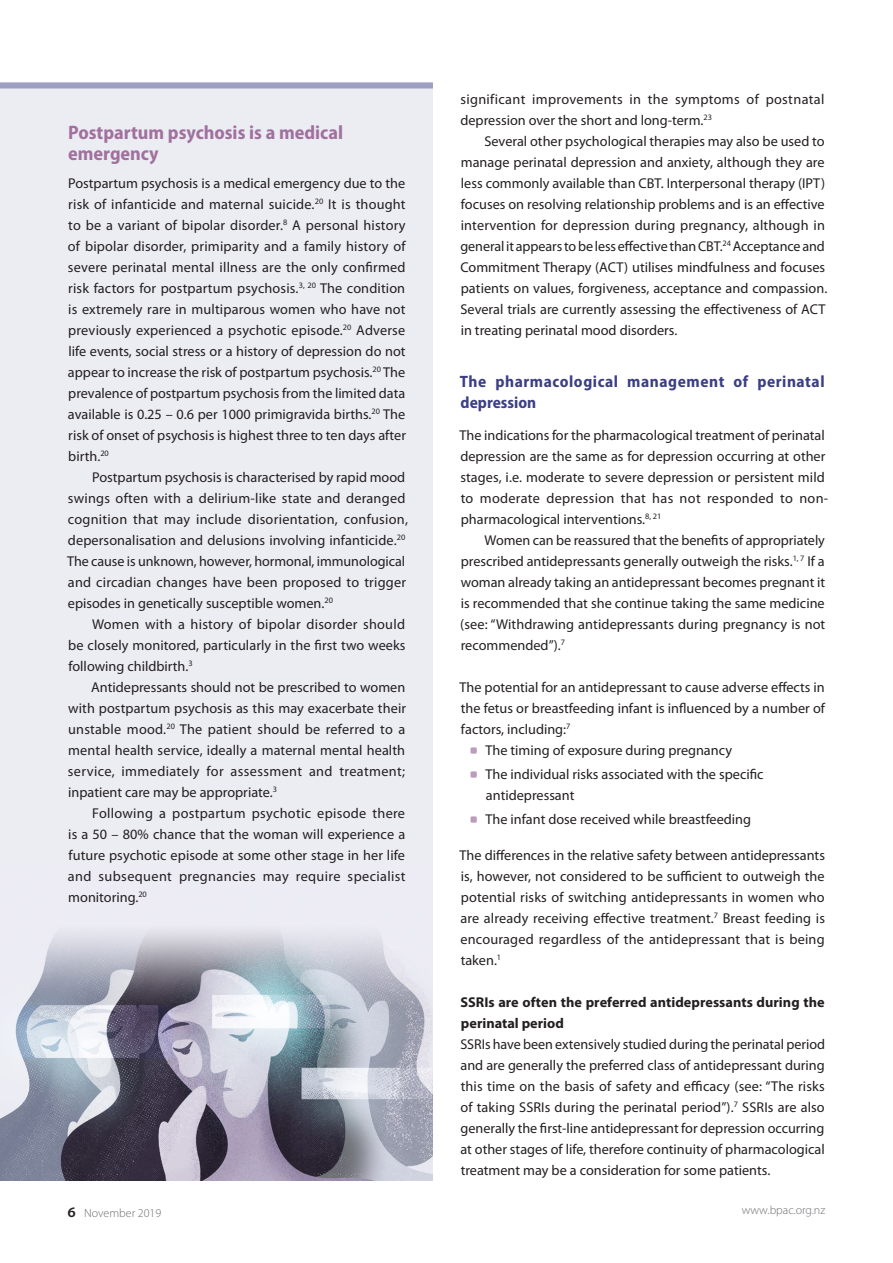
<style>
.page{position:relative;width:893px;height:1263px;background:#fff}
.page>*{position:absolute;margin:0;border:0;box-sizing:border-box;transform-origin:0 0}
.A_head{font:700 semi-condensed 19.5px/21px "Myriad Pro";color:#a1719e}
.B_head{font:700 semi-condensed 16.5px/21px "Myriad Pro";letter-spacing:.035em;color:#3c3f84}
.Body-First_Line_Inde{font:14.25px/21px "Myriad Pro";color:#231f20;text-align:justify}
.Body{font:14.25px/21px "Myriad Pro";color:#231f20;text-align:justify}
.Bullet_List{font:14.25px/21px "Myriad Pro";color:#231f20}
.Body_Line_Space{font:14.25px/21px "Myriad Pro";color:#231f20;text-align:justify}
.Body-2{font:14.25px/21px "Myriad Pro";letter-spacing:.025em;color:#231f20}
.C_head{font:700 14.25px/21px "Myriad Pro";letter-spacing:.005em;color:#231f20}
.t1{font:300 12px "Myriad Pro";color:#6c6d70}
.s1{font-weight:600;font-size:15.75px;color:#231f20}
</style>
<div class="page">
<div style="left:0;top:82px;width:433px;height:1098px;background:#ececf3"></div>
<div style="left:0;top:83px;width:433px;height:6px;background:#9e9fc2"></div>
<img style="left:0;top:931px;width:433px;height:249px">
<svg style="left:470px;top:747px;width:7px;height:7px"></svg>
<svg style="left:470px;top:771px;width:7px;height:7px"></svg>
<svg style="left:470px;top:816px;width:7px;height:7px"></svg>
<p class="A_head" style="left:68px;top:122px;width:276px">Postpartum psychosis is a medical emergency</p>
<p class="Body" style="left:68px;top:172px;width:340px">Postpartum psychosis is a medical emergency due to the risk of infanticide and maternal suicide.<sup>20</sup> It is thought to be a variant of bipolar disorder.<sup>8</sup> A personal history of bipolar disorder, primiparity and a family history of severe perinatal mental illness are the only confirmed risk factors for postpartum psychosis.<sup>3,</sup> <sup>20</sup> The condition is extremely rare in multiparous women who have not previously experienced a psychotic episode.<sup>20</sup> Adverse life events, social stress or a history of depression do not appear to increase the risk of postpartum psychosis.<sup>20</sup> The prevalence of postpartum psychosis from the limited data available is 0.25 – 0.6 per 1000 primigravida births.<sup>20</sup> The risk of onset of psychosis is highest three to ten days after birth.<sup>20</sup></p>
<p class="Body-First_Line_Inde" style="left:67px;top:466px;width:342px;text-align:left;text-indent:25px">Postpartum psychosis is characterised by rapid mood swings often with a delirium-like state and deranged cognition that may include disorientation, confusion, depersonalisation and delusions involving infanticide.<sup>20<br></sup>The cause is unknown, however, hormonal, immunological and circadian changes have been proposed to trigger episodes in genetically susceptible women.<sup>20</sup></p>
<p class="Body-First_Line_Inde" style="left:68px;top:613px;width:339px;text-indent:24px">Women with a history of bipolar disorder should be closely monitored, particularly in the first two weeks following childbirth.<sup>3</sup></p>
<p class="Body-First_Line_Inde" style="left:68px;top:676px;width:340px;text-indent:23px">Antidepressants should not be prescribed to women with postpartum psychosis as this may exacerbate their unstable mood.<sup>20</sup> The patient should be referred to a mental health service, ideally a maternal mental health service, immediately for assessment and treatment; inpatient care may be appropriate.<sup>3</sup></p>
<p class="Body-First_Line_Inde" style="left:68px;top:802px;width:339px;text-indent:24px">Following a postpartum psychotic episode there is a 50 – 80% chance that the woman will experience a future psychotic episode at some other stage in her life and subsequent pregnancies may require specialist monitoring.<sup>20</sup></p>
<p class="Body-2" style="left:460px;top:88px;width:366px">significant improvements in the symptoms of postnatal depression over the short and long-term.<sup>23</sup></p>
<p class="Body-First_Line_Inde" style="left:460px;top:130px;width:369px;text-align:left;text-indent:24px">Several other psychological therapies may also be used to manage perinatal depression and anxiety, although they are less commonly available than CBT. Interpersonal therapy (IPT) focuses on resolving relationship problems and is an effective intervention for depression during pregnancy, although in general it appears to be less effective than CBT.<sup>24</sup> Acceptance and Commitment Therapy (ACT) utilises mindfulness and focuses patients on values, forgiveness, acceptance and compassion.<br>Several trials are currently assessing the effectiveness of ACT in treating perinatal mood disorders.</p>
<p class="B_head" style="left:460px;top:371px;width:366px">The pharmacological management of perinatal depression</p>
<p class="Body" style="left:460px;top:424px;width:370px;text-align:left">The indications for the pharmacological treatment of perinatal depression are the same as for depression occurring at other stages, i.e. moderate to severe depression or persistent mild to moderate depression that has not responded to non&shy;pharmacological interventions.<sup>8,</sup> <sup>21</sup></p>
<p class="Body-First_Line_Inde" style="left:460px;top:529px;width:367px;text-indent:24px">Women can be reassured that the benefits of appropriately prescribed antidepressants generally outweigh the risks.<sup>1,</sup> <sup>7</sup> If a woman already taking an antidepressant becomes pregnant it is recommended that she continue taking the same medicine (see: “Withdrawing antidepressants during pregnancy is not recommended”).<sup>7</sup></p>
<p class="Body_Line_Space" style="left:460px;top:676px;width:367px">The potential for an antidepressant to cause adverse effects in the fetus or breastfeeding infant is influenced by a number of factors, including:<sup>7</sup></p>
<p class="Bullet_List" style="left:485px;top:739px;width:248px">The timing of exposure during pregnancy</p>
<p class="Bullet_List" style="left:485px;top:763px;width:280px">The individual risks associated with the specific antidepressant</p>
<p class="Bullet_List" style="left:485px;top:808px;width:267px">The infant dose received while breastfeeding</p>
<p class="Body" style="left:460px;top:844px;width:367px">The differences in the relative safety between antidepressants is, however, not considered to be sufficient to outweigh the potential risks of switching antidepressants in women who are already receiving effective treatment.<sup>7</sup> Breast feeding is encouraged regardless of the antidepressant that is being taken.<sup>1</sup></p>
<p class="C_head" style="left:460px;top:991px;width:8px">SSRI</p>
<p class="C_head" style="left:461px;top:991px;width:365px;text-indent:27px">s are often the preferred antidepressants during the perinatal period</p>
<p class="Body" style="left:460px;top:1033px;width:366px">SSRIs have been extensively studied during the perinatal period and are generally the preferred class of antidepressant during this time on the basis of safety and efficacy (see: “The risks of taking SSRIs during the perinatal period”).<sup>7</sup> SSRIs are also generally the first-line antidepressant for depression occurring at other stages of life, therefore continuity of pharmacological treatment may be a consideration for some patients.</p>
<p class="t1" style="left:68px;top:1206px;width:95px"><span class="s1">6</span> November 2019</p>
<p class="t1" style="left:742px;top:1202px;width:85px">www.bpac.org.nz</p>
</div>
